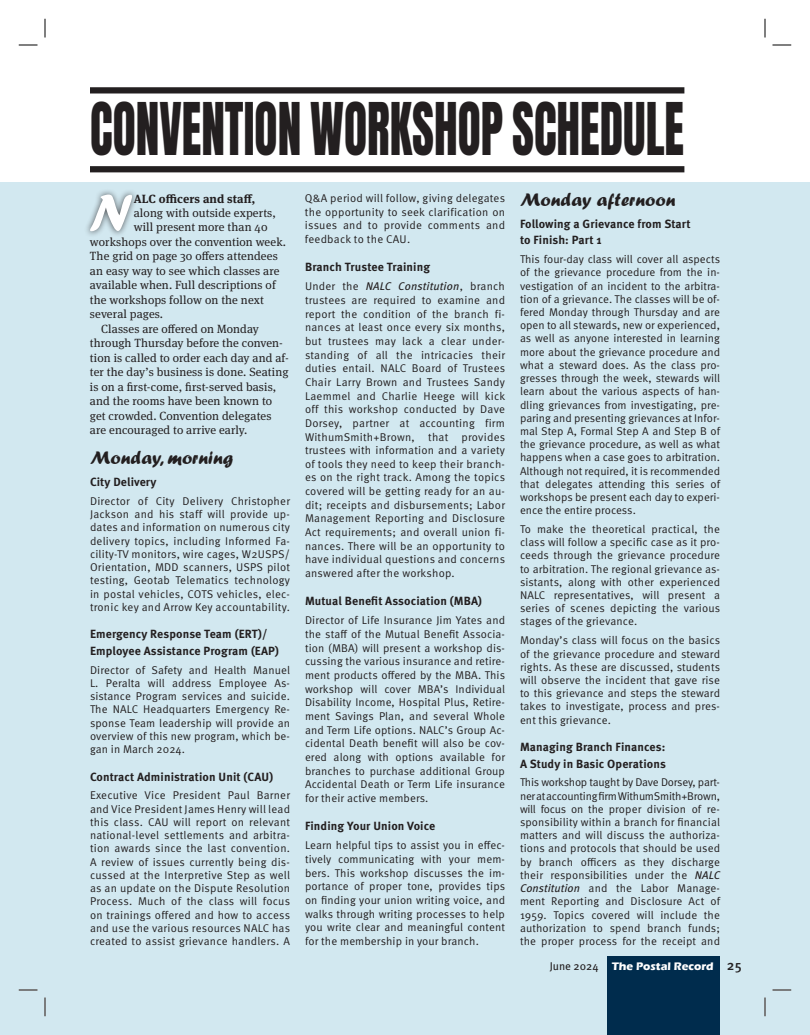
<style>
.page{position:relative;width:810px;height:1035px;background:#fff}
.page>*{position:absolute;margin:0;border:0;box-sizing:border-box;transform-origin:0 0}
.t1{font:61.75px "Anton";color:#231f20;scale:.77 1}
.t2{font:54.62px "Forte";color:#fff}
.t3{font:18.75px "Forte";letter-spacing:.01em;color:#231f20}
.t4{font:11.88px "Meta Serif Pro";letter-spacing:.01em;color:#231f20}
.t5{font:700 11.88px/16.4px "Meta Pro";letter-spacing:.01em;color:#231f20}
.t6{font:700 11.88px "Meta Serif Pro";letter-spacing:.01em;color:#231f20}
.t7{font:11.25px/13.2px "Meta Pro Norm";letter-spacing:.01em;color:#231f20;text-align:justify}
.t8{font:italic 11.25px "Meta Pro";letter-spacing:.02em;color:#231f20}
.t9{font:700 11.25px "Eras ITC";color:#fff}
.s1{font-family:"Meta Pro";font-style:italic}
.s2{font-family:"Meta Pro Norm";font-style:normal}
.s3{font-family:"Meta Pro";font-weight:400;color:#231f20}
.s4{font-family:"Meta Pro";font-weight:500;font-size:13.75px;color:#231f20}
</style>
<div class="page">
<div style="left:0;top:183px;width:810px;height:852px;background:#d2e8f0"></div>
<div style="left:608px;top:957px;width:112px;height:78px;background:#002c4d"></div>
<div style="left:90px;top:87px;width:594px;height:6px;background:#231f20"></div>
<div style="left:90px;top:166px;width:594px;height:6px;background:#231f20"></div>
<div style="left:84px;top:188px;width:54px;height:50px;background:#231f20;opacity:.75"></div>
<svg style="left:19px;top:44px;width:19px;height:2px"></svg>
<svg style="left:772px;top:44px;width:19px;height:2px"></svg>
<svg style="left:19px;top:989px;width:19px;height:2px"></svg>
<svg style="left:772px;top:989px;width:19px;height:2px"></svg>
<svg style="left:44px;top:19px;width:2px;height:19px"></svg>
<svg style="left:44px;top:998px;width:2px;height:18px"></svg>
<svg style="left:764px;top:19px;width:2px;height:19px"></svg>
<svg style="left:764px;top:998px;width:2px;height:18px"></svg>
<h1 class="t1" style="left:90px;top:98px;width:773px">CONVENTION WORKSHOP SCHEDULE</h1>
<h2 class="t2" style="left:89px;top:181px;width:45px">N</h2>
<h3 class="t3" style="left:520px;top:189px;width:157px">Monday afternoon</h3>
<p class="t5" style="left:520px;top:215px;width:172px">Following a Grievance from Start to Finish: Part 1</p>
<p class="t7" style="left:520px;top:252px;width:202px">This four-day class will cover all aspects of the grievance procedure from the in&shy;vestigation of an incident to the arbitra&shy;tion of a grievance. The classes will be of&shy;fered Monday through Thursday and are open to all stewards, new or experienced, as well as anyone interested in learning more about the grievance procedure and what a steward does. As the class pro&shy;gresses through the week, stewards will learn about the various aspects of han&shy;dling grievances from investigating, pre&shy;paring and presenting grievances at Infor&shy;mal Step A, Formal Step A and Step B of the grievance procedure, as well as what happens when a case goes to arbitration.<br>Although not required, it is recommended that delegates attending this series of workshops be present each day to experi&shy;ence the entire process.</p>
<p class="t7" style="left:520px;top:522px;width:202px">To make the theoretical practical, the class will follow a specific case as it pro&shy;ceeds through the grievance procedure to arbitration. The regional grievance as&shy;sistants, along with other experienced NALC representatives, will present a series of scenes depicting the various stages of the grievance.</p>
<p class="t7" style="left:520px;top:633px;width:202px">Monday’s class will focus on the basics of the grievance procedure and steward rights. As these are discussed, students will observe the incident that gave rise to this grievance and steps the steward takes to investigate, process and pres&shy;ent this grievance.</p>
<p class="t5" style="left:520px;top:738px;width:147px">Managing Branch Finances:<br>A Study in Basic Operations</p>
<p class="t7" style="left:520px;top:775px;width:202px">This workshop taught by Dave Dorsey, part&shy;ner at accounting firm WithumSmith+Brown, will focus on the proper division of re&shy;sponsibility within a branch for financial matters and will discuss the authoriza&shy;tions and protocols that should be used by branch officers as they discharge their responsibilities under the <span class="s1">NALC Constitution</span> and the Labor Manage&shy;ment Reporting and Disclosure Act of 1959. Topics covered will include the authorization to spend branch funds; the proper process for the receipt and</p>
<p class="t6" style="left:134px;top:189px;width:123px">ALC officers and staff,</p>
<p class="t4" style="left:134px;top:204px;width:144px">along with outside experts,</p>
<p class="t4" style="left:134px;top:219px;width:135px">will present more than 40</p>
<p class="t4" style="left:90px;top:233px;width:197px">workshops over the convention week.</p>
<p class="t4" style="left:90px;top:248px;width:189px">The grid on page 30 offers attendees</p>
<p class="t4" style="left:90px;top:262px;width:191px">an easy way to see which classes are</p>
<p class="t4" style="left:90px;top:276px;width:187px">available when. Full descriptions of</p>
<p class="t4" style="left:90px;top:291px;width:175px">the workshops follow on the next</p>
<p class="t4" style="left:90px;top:305px;width:75px">several pages.</p>
<p class="t4" style="left:101px;top:320px;width:159px">Classes are offered on Monday</p>
<p class="t4" style="left:90px;top:334px;width:195px">through Thursday before the conven-</p>
<p class="t4" style="left:90px;top:349px;width:200px">tion is called to order each day and af-</p>
<p class="t4" style="left:90px;top:363px;width:200px">ter the day’s business is done. Seating</p>
<p class="t4" style="left:90px;top:378px;width:188px">is on a first-come, first-served basis,</p>
<p class="t4" style="left:90px;top:392px;width:184px">and the rooms have been known to</p>
<p class="t4" style="left:90px;top:407px;width:183px">get crowded. Convention delegates</p>
<p class="t4" style="left:90px;top:421px;width:159px">are encouraged to arrive early.</p>
<h3 class="t3" style="left:90px;top:447px;width:145px">Monday, morning</h3>
<p class="t5" style="left:90px;top:473px;width:68px">City Delivery</p>
<p class="t7" style="left:90px;top:494px;width:202px">Director of City Delivery Christopher Jackson and his staff will provide up&shy;dates and information on numerous city delivery topics, including Informed Fa&shy;cility-TV monitors, wire cages, W2USPS/ Orientation, MDD scanners, USPS pilot testing, Geotab Telematics technology in postal vehicles, COTS vehicles, elec&shy;tronic key and Arrow Key accountability.</p>
<p class="t5" style="left:90px;top:625px;width:191px">Emergency Response Team (ERT)/<br>Employee Assistance Program (EAP)</p>
<p class="t7" style="left:90px;top:662px;width:202px">Director of Safety and Health Manuel L. Peralta will address Employee As&shy;sistance Program services and suicide.<br>The NALC Headquarters Emergency Re&shy;sponse Team leadership will provide an overview of this new program, which be&shy;gan in March 2024.</p>
<p class="t5" style="left:90px;top:768px;width:185px">Contract Administration Unit (CAU)</p>
<p class="t7" style="left:90px;top:788px;width:202px">Executive Vice President Paul Barner and Vice President James Henry will lead this class. CAU will report on relevant national-level settlements and arbitra&shy;tion awards since the last convention.<br>A review of issues currently being dis&shy;cussed at the Interpretive Step as well as an update on the Dispute Resolution Process. Much of the class will focus on trainings offered and how to access and use the various resources NALC has created to assist grievance handlers. A</p>
<p class="t7" style="left:305px;top:191px;width:202px;line-height:13.6px">Q&amp;A period will follow, giving delegates the opportunity to seek clarification on issues and to provide comments and feedback to the CAU.</p>
<p class="t5" style="left:305px;top:258px;width:127px">Branch Trustee Training</p>
<p class="t8" style="left:305px;top:278px;width:202px"><span class="s2">Under the</span> NALC Constitution<span class="s2">, branch</span></p>
<p class="t7" style="left:305px;top:293px;width:202px;line-height:13.6px">trustees are required to examine and report the condition of the branch fi&shy;nances at least once every six months, but trustees may lack a clear under&shy;standing of all the intricacies their duties entail. NALC Board of Trustees Chair Larry Brown and Trustees Sandy Laemmel and Charlie Heege will kick off this workshop conducted by Dave Dorsey, partner at accounting firm WithumSmith+Brown, that provides trustees with information and a variety of tools they need to keep their branch&shy;es on the right track. Among the topics covered will be getting ready for an au&shy;dit; receipts and disbursements; Labor Management Reporting and Disclosure Act requirements; and overall union fi&shy;nances. There will be an opportunity to have individual questions and concerns answered after the workshop.</p>
<p class="t5" style="left:305px;top:592px;width:179px">Mutual Benefit Association (MBA)</p>
<p class="t7" style="left:305px;top:613px;width:202px;line-height:13.6px">Director of Life Insurance Jim Yates and the staff of the Mutual Benefit Associa&shy;tion (MBA) will present a workshop dis&shy;cussing the various insurance and retire&shy;ment products offered by the MBA. This workshop will cover MBA’s Individual Disability Income, Hospital Plus, Retire&shy;ment Savings Plan, and several Whole and Term Life options. NALC’s Group Ac&shy;cidental Death benefit will also be cov&shy;ered along with options available for branches to purchase additional Group Accidental Death or Term Life insurance for their active members.</p>
<p class="t5" style="left:305px;top:817px;width:132px">Finding Your Union Voice</p>
<p class="t7" style="left:305px;top:838px;width:202px;line-height:13.6px">Learn helpful tips to assist you in effec&shy;tively communicating with your mem&shy;bers. This workshop discusses the im&shy;portance of proper tone, provides tips on finding your union writing voice, and walks through writing processes to help you write clear and meaningful content for the membership in your branch.</p>
<p class="t9" style="left:550px;top:960px;width:194px"><span class="s3">June 2024</span> The Postal Record <span class="s4">25</span></p>
</div>
